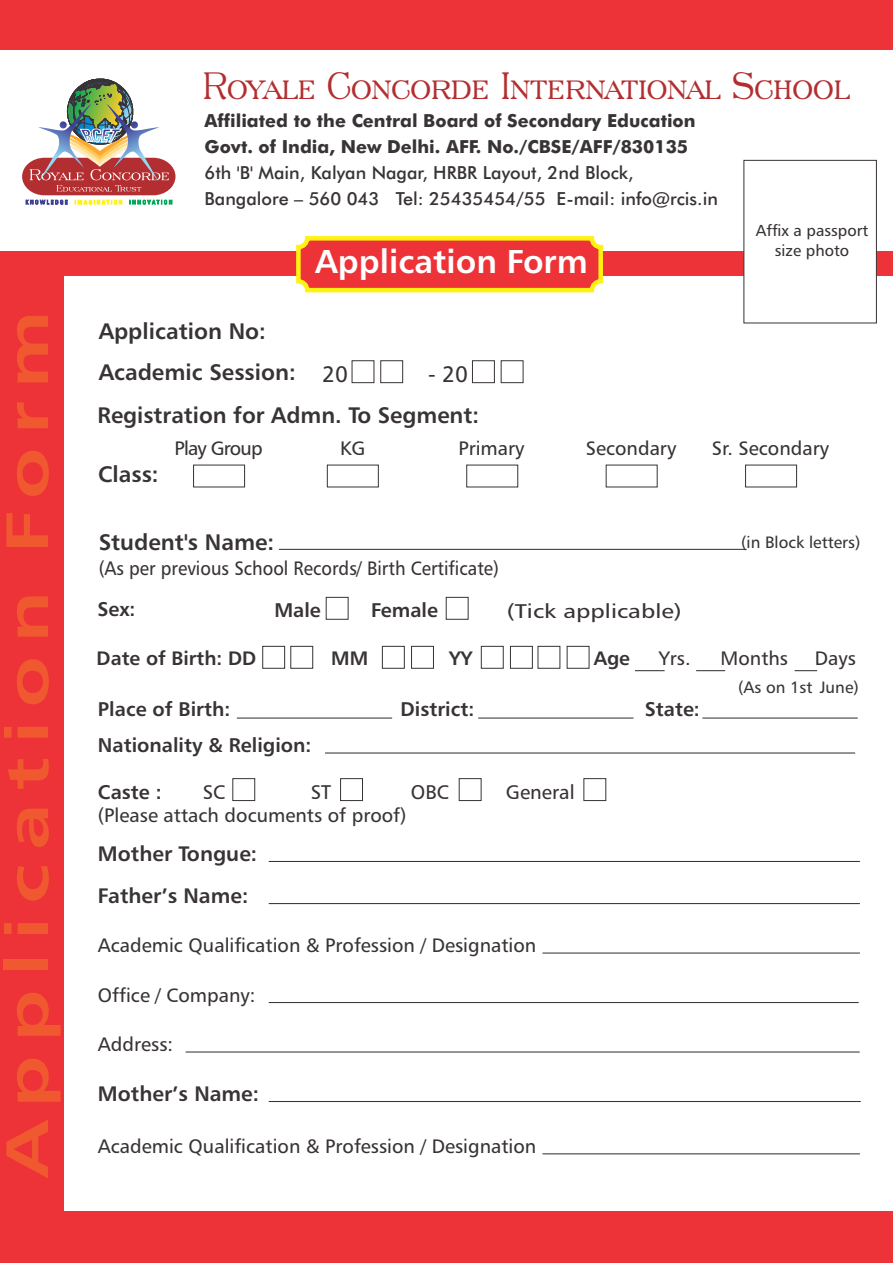
<style>
.page{position:relative;width:893px;height:1263px;background:#fff}
.page>*{position:absolute;margin:0;border:0;box-sizing:border-box;transform-origin:0 0}
.t1{font:60px "Humanist 777 BT Bold B";letter-spacing:.155em;color:rgb(255 242 18/.2);scale:1.39 1}
.t2{font:37.65px "Engravers Roman BT";color:#b32e30;scale:.84 1}
.t3{font:33.15px "Humanist 777 BT Bold B";color:#fff}
.t4{font:22.5px/41.5px "Humanist 777 BT Bold B";color:#383336}
.t5{font:22.5px "Humanist 777 BT Roman B";color:#383336}
.t6{font:21px/42.2px "Humanist 777 BT Bold B";color:#383336}
.t7{font:19.8px "Humanist 777 BT Bold B";color:#383336}
.t8{font:19.8px "Humanist 777 BT Roman B";color:#383336;scale:1.22 1}
.t9{font:19.8px "Humanist 777 BT Roman B";color:#383336}
.t10{font:19.5px "Humanist 777 BT Roman B";color:#383336}
.t11{font:19.5px "Humanist 777 BT Roman B";color:#383336;scale:.92 1}
.t12{font:19.5px "Humanist 777 BT Bold B";color:#383336}
.t13{font:19.5px "Humanist 777 BT Roman B";letter-spacing:-.045em;color:#383336}
.t14{font:500 18px/26px "Futura BT";color:#383336}
.t15{font:700 18px/26px "Futura BT";color:#383336}
.t16{font:16.5px "Humanist 777 BT Roman B";color:#383336}
.t17{font:15.9px/19.2px "Humanist 777 BT Roman B";color:#383336;text-align:center}
.s1{font-family:"Humanist 777 BT Roman B"}
</style>
<div class="page">
<div style="left:0;top:0;width:893px;height:51px;background:#ed3338"></div>
<div style="left:0;top:250px;width:893px;height:26px;background:#ed3338"></div>
<div style="left:0;top:0;width:64px;height:1263px;background:#ed3338"></div>
<div style="left:0;top:51px;width:893px;height:200px;background:#fff"></div>
<img style="left:22px;top:78px;width:153px;height:127px">
<svg style="left:743px;top:160px;width:134px;height:164px"></svg>
<div style="left:296px;top:236px;width:307px;height:56px;background:#ed3338;border:4px solid #fff212;border-radius:9px"></div>
<div style="left:326px;top:597px;width:22px;height:23px;border:1px solid #383336"></div>
<div style="left:262px;top:646px;width:23px;height:23px;border:1px solid #383336"></div>
<div style="left:382px;top:646px;width:23px;height:23px;border:1px solid #383336"></div>
<div style="left:290px;top:646px;width:23px;height:23px;border:1px solid #383336"></div>
<div style="left:411px;top:646px;width:23px;height:23px;border:1px solid #383336"></div>
<div style="left:481px;top:646px;width:23px;height:23px;border:1px solid #383336"></div>
<div style="left:538px;top:646px;width:22px;height:23px;border:1px solid #383336"></div>
<div style="left:510px;top:646px;width:23px;height:23px;border:1px solid #383336"></div>
<div style="left:567px;top:646px;width:22px;height:23px;border:1px solid #383336"></div>
<div style="left:446px;top:597px;width:22px;height:23px;border:1px solid #383336"></div>
<div style="left:352px;top:360px;width:22px;height:23px;border:1px solid #383336"></div>
<div style="left:380px;top:360px;width:23px;height:23px;border:1px solid #383336"></div>
<div style="left:472px;top:360px;width:23px;height:23px;border:1px solid #383336"></div>
<div style="left:501px;top:360px;width:22px;height:23px;border:1px solid #383336"></div>
<div style="left:232px;top:778px;width:23px;height:23px;border:1px solid #383336"></div>
<div style="left:340px;top:778px;width:23px;height:23px;border:1px solid #383336"></div>
<div style="left:459px;top:778px;width:22px;height:23px;border:1px solid #383336"></div>
<div style="left:583px;top:778px;width:23px;height:23px;border:1px solid #383336"></div>
<hr style="left:279px;top:549px;width:468px;height:1px;background:#383336">
<hr style="left:325px;top:752px;width:530px;height:1px;background:#383336">
<hr style="left:635px;top:670px;width:30px;height:1px;background:#383336">
<svg style="left:696px;top:670px;width:29px;height:1px"></svg>
<svg style="left:795px;top:670px;width:22px;height:1px"></svg>
<hr style="left:269px;top:861px;width:591px;height:1px;background:#383336">
<hr style="left:269px;top:903px;width:591px;height:1px;background:#383336">
<hr style="left:237px;top:717px;width:155px;height:1px;background:#383336">
<hr style="left:478px;top:717px;width:155px;height:1px;background:#383336">
<hr style="left:702px;top:717px;width:156px;height:1px;background:#383336">
<hr style="left:542px;top:952px;width:318px;height:1px;background:#383336">
<hr style="left:269px;top:1002px;width:590px;height:1px;background:#383336">
<hr style="left:186px;top:1051px;width:674px;height:1px;background:#383336">
<hr style="left:269px;top:1101px;width:592px;height:1px;background:#383336">
<hr style="left:542px;top:1153px;width:318px;height:1px;background:#383336">
<div style="left:0;top:1212px;width:893px;height:51px;background:#ed3338"></div>
<div style="left:193px;top:465px;width:52px;height:22px;border:1px solid #383336"></div>
<div style="left:327px;top:465px;width:52px;height:22px;border:1px solid #383336"></div>
<div style="left:466px;top:465px;width:52px;height:22px;border:1px solid #383336"></div>
<div style="left:745px;top:465px;width:52px;height:22px;border:1px solid #383336"></div>
<h2 class="t2" style="left:203px;top:70px;width:772px">Royale Concorde International School</h2>
<p class="t15" style="left:204px;top:109px;width:493px">Affiliated to the Central Board of Secondary Education<br>Govt. of India, New Delhi. AFF. No./CBSE/AFF/830135</p>
<p class="t14" style="left:204px;top:161px;width:515px">6th 'B' Main, Kalyan Nagar, HRBR Layout, 2nd Block,<br>Bangalore – 560 043 Tel: 25435454/55 E-mail: info@rcis.in</p>
<h3 class="t3" style="left:315px;top:248px;width:274px">Application Form</h3>
<p class="t17" style="left:756px;top:223px;width:114px">Affix a passport size photo</p>
<h1 class="t1" style="left:2px;top:1178px;width:626px;rotate:-90deg">Application Form</h1>
<p class="t4" style="left:99px;top:312px;width:251px">Application No:<br>Academic Session: <span class="s1">20</span></p>
<p class="t5" style="left:428px;top:365px;width:41px">- 20</p>
<p class="t4" style="left:97px;top:397px;width:383px">Registration for Admn. To Segment:</p>
<p class="t13" style="left:175px;top:441px;width:90px">Play Group</p>
<p class="t10" style="left:340px;top:441px;width:27px">KG</p>
<p class="t10" style="left:458px;top:441px;width:68px">Primary</p>
<p class="t10" style="left:586px;top:441px;width:92px">Secondary</p>
<p class="t10" style="left:712px;top:441px;width:119px">Sr. Secondary</p>
<p class="t4" style="left:98px;top:455px;width:62px">Class:</p>
<p class="t4" style="left:99px;top:523px;width:177px">Student's Name:</p>
<p class="t16" style="left:741px;top:535px;width:121px">(in Block letters)</p>
<p class="t11" style="left:99px;top:561px;width:437px">(As per previous School Records/ Birth Certificate)</p>
<p class="t7" style="left:97px;top:601px;width:40px">Sex:</p>
<p class="t7" style="left:274px;top:602px;width:48px">Male</p>
<p class="t7" style="left:371px;top:602px;width:68px">Female</p>
<p class="t8" style="left:507px;top:603px;width:145px">(Tick applicable)</p>
<p class="t12" style="left:97px;top:650px;width:161px">Date of Birth: DD</p>
<p class="t12" style="left:331px;top:650px;width:38px">MM</p>
<p class="t12" style="left:449px;top:650px;width:25px">YY</p>
<p class="t12" style="left:594px;top:650px;width:38px">Age</p>
<p class="t10" style="left:659px;top:650px;width:34px">Yrs.</p>
<p class="t10" style="left:721px;top:650px;width:69px">Months</p>
<p class="t10" style="left:815px;top:650px;width:43px">Days</p>
<p class="t16" style="left:738px;top:680px;width:122px">(As on 1st June)</p>
<p class="t7" style="left:98px;top:700px;width:134px">Place of Birth:</p>
<p class="t7" style="left:401px;top:700px;width:75px">District:</p>
<p class="t7" style="left:645px;top:700px;width:57px">State:</p>
<p class="t7" style="left:98px;top:737px;width:215px">Nationality &amp; Religion:</p>
<p class="t7" style="left:98px;top:783px;width:65px">Caste :</p>
<p class="t9" style="left:203px;top:783px;width:24px">SC</p>
<p class="t9" style="left:311px;top:783px;width:22px">ST</p>
<p class="t9" style="left:411px;top:783px;width:40px">OBC</p>
<p class="t9" style="left:506px;top:783px;width:70px">General</p>
<p class="t10" style="left:98px;top:807px;width:310px">(Please attach documents of proof)</p>
<p class="t6" style="left:98px;top:834px;width:161px">Mother Tongue:<br>Father’s Name:</p>
<p class="t10" style="left:98px;top:937px;width:440px">Academic Qualification &amp; Profession / Designation</p>
<p class="t10" style="left:98px;top:987px;width:159px">Office / Company:</p>
<p class="t10" style="left:98px;top:1036px;width:77px">Address:</p>
<p class="t6" style="left:98px;top:1074px;width:163px">Mother’s Name:</p>
<p class="t10" style="left:98px;top:1138px;width:440px">Academic Qualification &amp; Profession / Designation</p>
</div>
